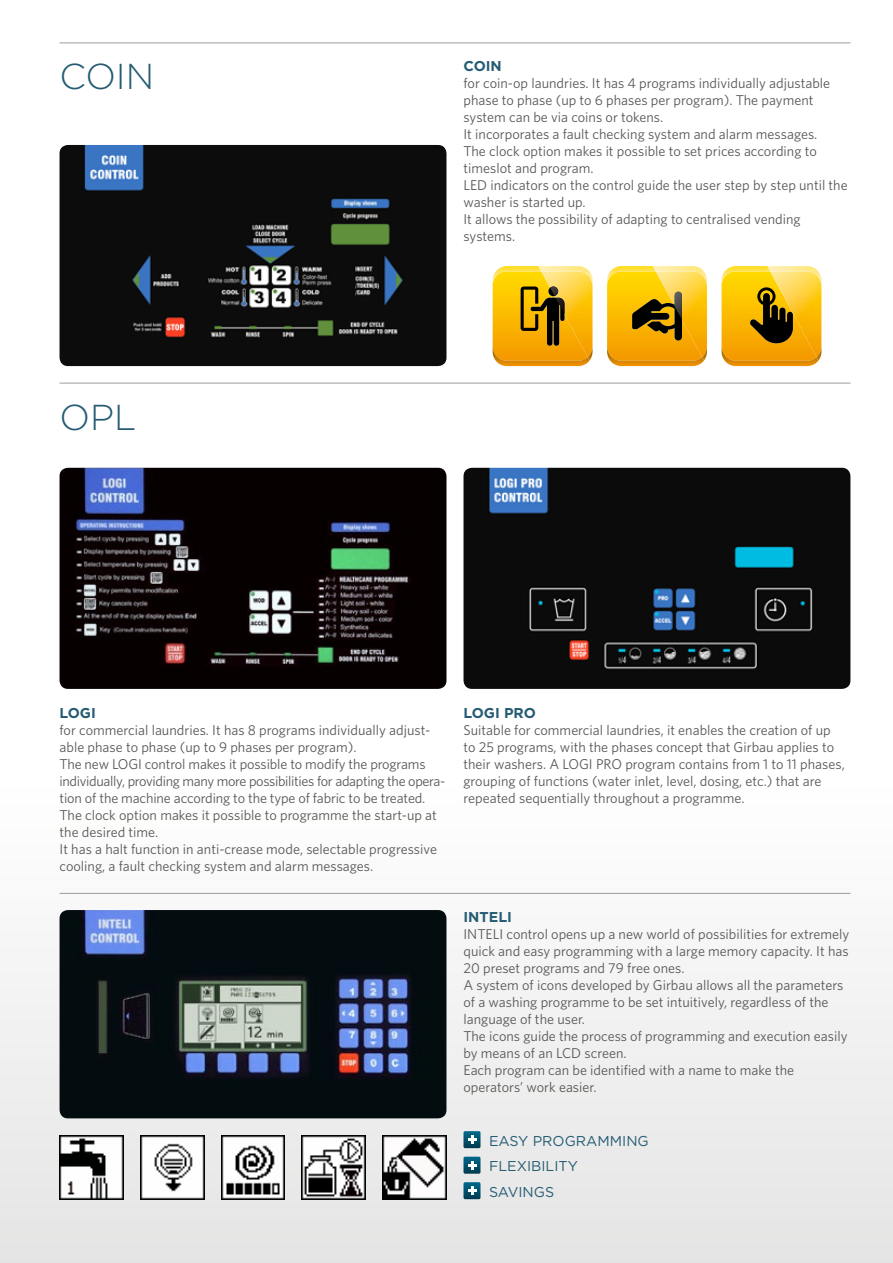
<style>
.page{position:relative;width:893px;height:1263px;background:#fff}
.page>*{position:absolute;margin:0;border:0;box-sizing:border-box;transform-origin:0 0}
.t1{font:300 36px "Gotham HTF";color:#255c73}
.t2{font:14.25px/17px "Whitney HTF";color:#575756}
.t3{font:14.25px "Gotham HTF";color:#255c73}
.t4{font:700 14.25px "Gotham HTF";color:#255c73}
</style>
<div class="page">
<div style="left:0;top:775px;width:893px;height:488px;background:linear-gradient(to right,#f1f1f1,#f2f2f1)"></div>
<hr style="left:60px;top:43px;width:790px;height:1px;background:#9d9d9c">
<hr style="left:60px;top:383px;width:790px;height:1px;background:#9d9d9c">
<hr style="left:60px;top:893px;width:790px;height:1px;background:#9d9d9c">
<img style="left:60px;top:145px;width:386px;height:221px">
<img style="left:60px;top:468px;width:386px;height:221px">
<img style="left:463px;top:468px;width:387px;height:221px">
<img style="left:60px;top:910px;width:386px;height:208px">
<img style="left:60px;top:1135px;width:63px;height:64px">
<img style="left:140px;top:1135px;width:64px;height:64px">
<img style="left:221px;top:1135px;width:64px;height:64px">
<img style="left:302px;top:1135px;width:64px;height:64px">
<img style="left:383px;top:1135px;width:63px;height:64px">
<svg style="left:463px;top:1182px;width:17px;height:17px"></svg>
<svg style="left:463px;top:1131px;width:17px;height:17px"></svg>
<svg style="left:463px;top:1157px;width:17px;height:17px"></svg>
<svg style="left:493px;top:266px;width:99px;height:100px;background:#e0a917"></svg>
<img style="left:555px;top:298px;width:10px;height:16px">
<svg style="left:607px;top:266px;width:97px;height:100px;background:#e0a60a"></svg>
<img style="left:656px;top:286px;width:51px;height:71px">
<img style="left:653px;top:266px;width:54px;height:20px">
<img style="left:702px;top:346px;width:5px;height:15px">
<img style="left:673px;top:292px;width:9px;height:28px">
<svg style="left:722px;top:266px;width:96px;height:100px;background:#dfa509"></svg>
<img style="left:770px;top:286px;width:51px;height:71px">
<img style="left:767px;top:266px;width:54px;height:20px">
<img style="left:817px;top:346px;width:4px;height:15px">
<h1 class="t1" style="left:60px;top:57px;width:96px">COIN</h1>
<h1 class="t1" style="left:60px;top:397px;width:78px">OPL</h1>
<p class="t4" style="left:463px;top:58px;width:40px">COIN</p>
<p class="t2" style="left:463px;top:75px;width:386px">for coin-op laundries. It has 4 programs individually adjustable phase to phase (up to 6 phases per program). The payment system can be via coins or tokens.<br>It incorporates a fault checking system and alarm messages.<br>The clock option makes it possible to set prices according to timeslot and program.<br>LED indicators on the control guide the user step by step until the washer is started up.<br>It allows the possibility of adapting to centralised vending systems.</p>
<p class="t4" style="left:60px;top:704px;width:38px">LOGI</p>
<p class="t2" style="left:60px;top:721px;width:387px">for commercial laundries. It has 8 programs individually adjust&shy;able phase to phase (up to 9 phases per program).<br>The new LOGI control makes it possible to modify the programs individually, providing many more possibilities for adapting the opera&shy;tion of the machine according to the type of fabric to be treated.<br>The clock option makes it possible to programme the start-up at the desired time.<br>It has a halt function in anti-crease mode, selectable progressive cooling, a fault checking system and alarm messages.</p>
<p class="t4" style="left:463px;top:704px;width:74px">LOGI PRO</p>
<p class="t2" style="left:463px;top:721px;width:383px">Suitable for commercial laundries, it enables the creation of up to 25 programs, with the phases concept that Girbau applies to their washers. A LOGI PRO program contains from 1 to 11 phases, grouping of functions (water inlet, level, dosing, etc.) that are repeated sequentially throughout a programme.</p>
<p class="t4" style="left:463px;top:909px;width:50px">INTELI</p>
<p class="t2" style="left:463px;top:925px;width:387px">INTELI control opens up a new world of possibilities for extremely quick and easy programming with a large memory capacity. It has 20 preset programs and 79 free ones.<br>A system of icons developed by Girbau allows all the parameters of a washing programme to be set intuitively, regardless of the language of the user.<br>The icons guide the process of programming and execution easily by means of an LCD screen.<br>Each program can be identified with a name to make the operators’ work easier.</p>
<p class="t3" style="left:489px;top:1133px;width:98px">EASY PROGRAMMIN</p>
<p class="t3" style="left:638px;top:1133px;width:13px">G</p>
<p class="t3" style="left:489px;top:1158px;width:74px">FLEXI BI LITY</p>
<p class="t3" style="left:489px;top:1184px;width:67px">SAVIN GS</p>
</div>
